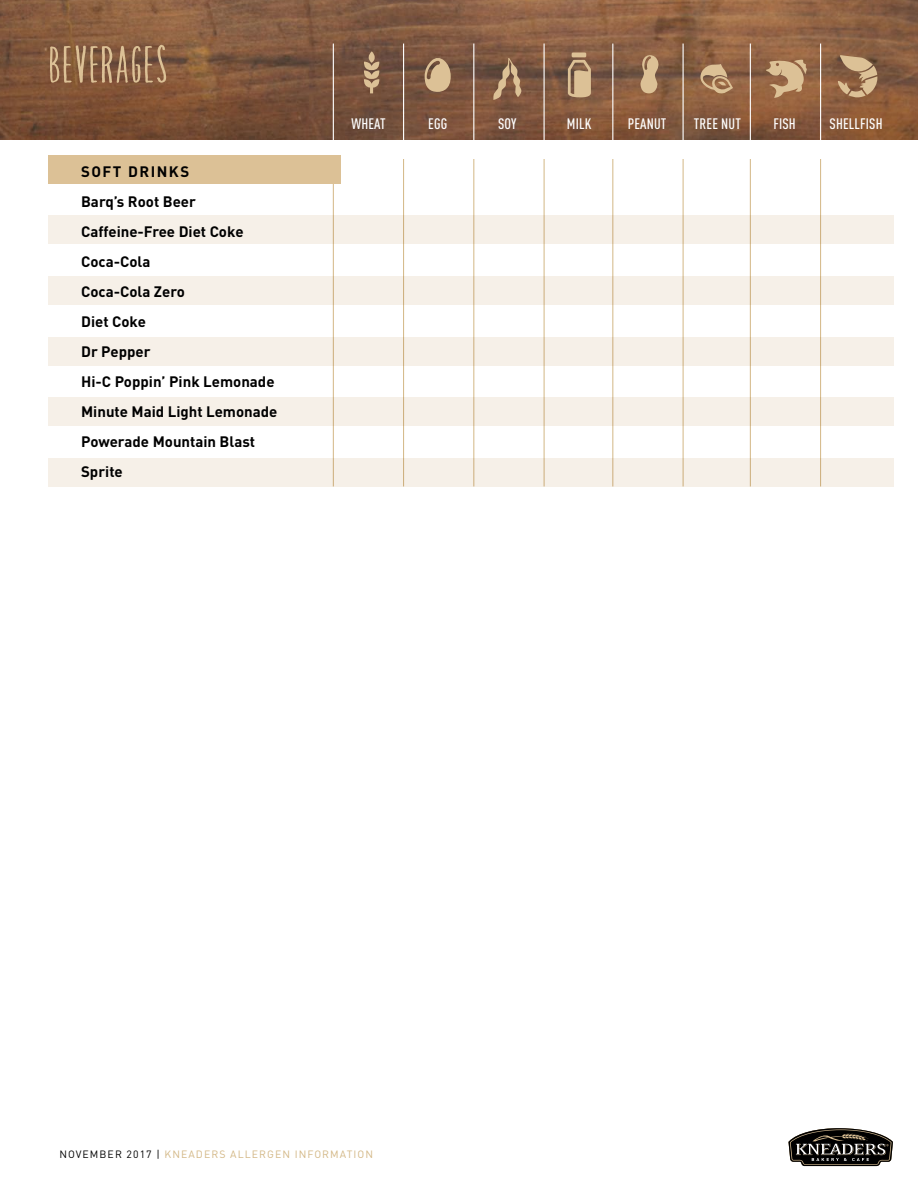
<style>
.page{position:relative;width:918px;height:1188px;background:#fff}
.page>*{position:absolute;margin:0;border:0;box-sizing:border-box;transform-origin:0 0}
.t1{font:700 52.5px "Amorie Modella";letter-spacing:.01em;color:#dcc196}
.t2{font:700 15px/30px "DIN";color:#000}
.t3{font:500 15px "DIN Cond";letter-spacing:.01em;color:#fff}
.t4{font:10.5px "DIN";letter-spacing:.1em;color:#d3b785}
.s1{color:#000}
</style>
<div class="page">
<img style="left:0;top:0;width:918px;height:139px">
<svg style="left:788px;top:1128px;width:105px;height:38px"></svg>
<hr style="left:820px;top:44px;width:1px;height:101px;background:#fff">
<hr style="left:544px;top:44px;width:1px;height:101px;background:#fff">
<hr style="left:683px;top:44px;width:1px;height:101px;background:#fff">
<hr style="left:750px;top:44px;width:1px;height:101px;background:#fff">
<hr style="left:473px;top:44px;width:1px;height:101px;background:#fff">
<hr style="left:403px;top:44px;width:1px;height:101px;background:#fff">
<hr style="left:333px;top:44px;width:1px;height:101px;background:#fff">
<hr style="left:612px;top:44px;width:1px;height:101px;background:#fff">
<svg style="left:568px;top:60px;width:23px;height:37px"></svg>
<hr style="left:572px;top:53px;width:14px;height:4px;background:#dcc196">
<svg style="left:425px;top:57px;width:26px;height:35px"></svg>
<svg style="left:364px;top:51px;width:15px;height:42px"></svg>
<svg style="left:493px;top:58px;width:29px;height:42px"></svg>
<svg style="left:640px;top:55px;width:19px;height:38px"></svg>
<svg style="left:698px;top:64px;width:35px;height:31px"></svg>
<svg style="left:766px;top:59px;width:41px;height:39px;background:#b9936d"></svg>
<svg style="left:838px;top:55px;width:40px;height:42px;background:#ad8a67"></svg>
<hr style="left:820px;top:159px;width:1px;height:327px;background:#d3b785">
<hr style="left:544px;top:159px;width:1px;height:327px;background:#d3b785">
<hr style="left:683px;top:159px;width:1px;height:327px;background:#d3b785">
<hr style="left:750px;top:159px;width:1px;height:327px;background:#d3b785">
<hr style="left:474px;top:159px;width:1px;height:327px;background:#d3b785">
<hr style="left:403px;top:159px;width:1px;height:327px;background:#d3b785">
<hr style="left:333px;top:159px;width:1px;height:327px;background:#d3b785">
<hr style="left:613px;top:159px;width:1px;height:327px;background:#d3b785">
<div style="left:48px;top:155px;width:292px;height:28px;background:#dcc196"></div>
<div style="left:48px;top:276px;width:845px;height:29px;background:#f6f0e8"></div>
<div style="left:48px;top:398px;width:845px;height:28px;background:#f6f0e8"></div>
<div style="left:48px;top:458px;width:845px;height:28px;background:#f6f0e8"></div>
<div style="left:48px;top:216px;width:845px;height:28px;background:#f6f0e8"></div>
<div style="left:48px;top:337px;width:845px;height:28px;background:#f6f0e8"></div>
<h1 class="t1" style="left:48px;top:34px;width:121px">BEVERAGES</h1>
<p class="t2" style="left:81px;top:156px;width:198px">SOFT DRINKS<br>Barq’s Root Beer<br>Caffeine-Free Diet Coke<br>Coca-Cola<br>Coca-Cola Zero<br>Diet Coke<br>Dr Pepper<br>Hi-C Poppin’ Pink Lemonade<br>Minute Maid Light Lemonade<br>Powerade Mountain Blast<br>Sprite</p>
<p class="t3" style="left:351px;top:115px;width:36px">WHEAT</p>
<p class="t3" style="left:428px;top:115px;width:21px">EGG</p>
<p class="t3" style="left:498px;top:115px;width:20px">SOY</p>
<p class="t3" style="left:567px;top:115px;width:26px">MILK</p>
<p class="t3" style="left:628px;top:115px;width:40px">PEANUT</p>
<p class="t3" style="left:694px;top:115px;width:48px">TREE NUT</p>
<p class="t3" style="left:773px;top:115px;width:24px">FISH</p>
<p class="t3" style="left:830px;top:115px;width:54px">SHELLFISH</p>
<p class="t4" style="left:59px;top:1147px;width:315px"><span class="s1">NOVEMBER 2017 |</span> KNEADERS ALLERGEN INFORMATION</p>
</div>
